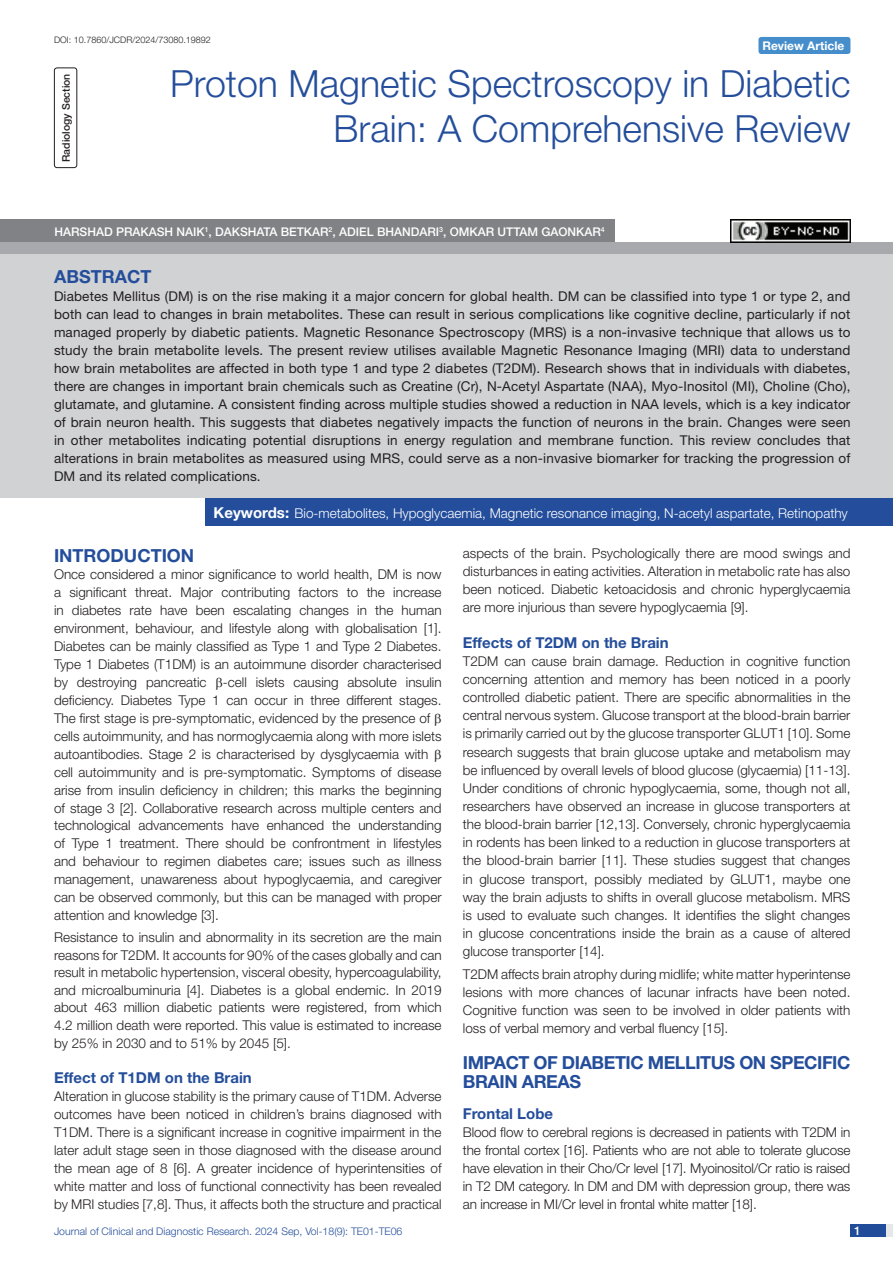
<style>
.page{position:relative;width:893px;height:1263px;background:#fff}
.page>*{position:absolute;margin:0;border:0;box-sizing:border-box;transform-origin:0 0}
.t1{font:300 37.5px/45px "Helvetica Neue";color:#244e9b;text-align:right}
.Heading{font:700 18px/18.8px "Helvetica Neue";letter-spacing:-.025em;color:#244e9b}
.Heading-2{font:700 18px "Helvetica Neue";color:#244e9b}
.Abstract_head{font:700 18px "Helvetica Neue";color:#244e9b}
.HEAD_2{font:700 15px "Helvetica Neue";color:#244e9b}
.Body_text{font:300 13.5px/18px "Helvetica Neue";color:#231f20;text-align:justify}
.Abstract_Text{font:13.5px/18px "Helvetica Neue";letter-spacing:.01em;color:#231f20;text-align:justify}
.Key_words{font:300 13.5px "Helvetica Neue";color:#fff}
.Author{font:500 12px "Helvetica Neue";color:#fff}
.t2{font:700 12px "Helvetica Neue";color:#fff}
.t3{font:300 10.5px "Helvetica Neue";color:#244e9b}
.section{font:500 10.5px "Helvetica Neue";color:#231f20}
.DOI{font:300 9px "Helvetica Neue";color:#231f20}
.s1{font-weight:700;font-size:15px}
</style>
<div class="page">
<div style="left:850px;top:1224px;width:43px;height:13px;background:#e6e7e9"></div>
<div style="left:850px;top:1224px;width:35px;height:13px;background:#214c99"></div>
<div style="left:758px;top:37px;width:92px;height:17px;background:#468ecb;border-radius:3px"></div>
<div style="left:54px;top:68px;width:23px;height:100px;border:1px solid #231f20;border-radius:3px"></div>
<div style="left:0;top:242px;width:893px;height:12px;background:#a8a9ad"></div>
<div style="left:0;top:219px;width:614px;height:23px;background:#808285"></div>
<div style="left:0;top:254px;width:893px;height:244px;background:#d1d2d4"></div>
<div style="left:206px;top:498px;width:687px;height:28px;background:#244e9b"></div>
<img style="left:730px;top:220px;width:120px;height:22px">
<p class="DOI" style="left:54px;top:35px;width:158px">DOI: 10.7860/JCDR/2024/73080.19892</p>
<p class="t2" style="left:762px;top:38px;width:83px">Review Article</p>
<p class="section" style="left:60px;top:162px;width:90px;rotate:-90deg">RADIOLOGY SECTION</p>
<p class="t1" style="left:170px;top:60px;width:682px">Proton Magnetic Spectroscopy in Diabetic<br>Brain: A Comprehensive Review</p>
<p class="Author" style="left:54px;top:224px;width:26px">HARSH</p>
<p class="Author" style="left:96px;top:224px;width:510px">AD PRAKASH NAIK<sup>1</sup>, DAKSHATA BETKAR<sup>2</sup>, ADIEL BHANDAR I<sup>3</sup>, OMKAR UTTAM GAON KAR<sup>4</sup></p>
<p class="Abstract_head" style="left:54px;top:265px;width:99px">ABSTRACT</p>
<p class="Abstract_Text" style="left:54px;top:287px;width:798px">Diabetes Mellitus (DM) is on the rise making it a major concern for global health. DM can be classified into type 1 or type 2, and both can lead to changes in brain metabolites. These can result in serious complications like cognitive decline, particularly if not managed properly by diabetic patients. Magnetic Resonance Spectroscopy (MRS) is a non-invasive technique that allows us to study the brain metabolite levels. The present review utilises available Magnetic Resonance Imaging (MRI) data to understand how brain metabolites are affected in both type 1 and type 2 diabetes (T2DM). Research shows that in individuals with diabetes, there are changes in important brain chemicals such as Creatine (Cr), N-Acetyl Aspartate (NAA), Myo-Inositol (MI), Choline (Cho), glutamate, and glutamine. A consistent finding across multiple studies showed a reduction in NAA levels, which is a key indicator of brain neuron health. This suggests that diabetes negatively impacts the function of neurons in the brain. Changes were seen in other metabolites indicating potential disruptions in energy regulation and membrane function. This review concludes that alterations in brain metabolites as measured using MRS, could serve as a non-invasive biomarker for tracking the progression of DM and its related complications.</p>
<p class="Key_words" style="left:214px;top:504px;width:636px"><span class="s1">Keywords:</span> Bio-metabolites, Hypoglycaemia, Magnetic resonance imaging, N-acetyl aspartate, Retinopathy</p>
<p class="Heading-2" style="left:54px;top:544px;width:142px">INTRODUCTION</p>
<p class="Body_text" style="left:54px;top:565px;width:389px;text-align:left">Once considered a minor significance to world health, DM is now a significant threat. Major contributing factors to the increase in diabetes rate have been escalating changes in the human environment, behaviour, and lifestyle along with globalisation [1].<br>Diabetes can be mainly classified as Type 1 and Type 2 Diabetes.<br>Type 1 Diabetes (T1DM) is an autoimmune disorder characterised by destroying pancreatic -cell islets causing absolute insulin deficiency. Diabetes Type 1 can occur in three different stages.<br>The first stage is pre-symptomatic, evidenced by the presence of cells autoimmunity, and has normoglycaemia along with more islets autoantibodies. Stage 2 is characterised by dysglycaemia with cell autoimmunity and is pre-symptomatic. Symptoms of disease arise from insulin deficiency in children; this marks the beginning of stage 3 [2]. Collaborative research across multiple centers and technological advancements have enhanced the understanding of Type 1 treatment. There should be confrontment in lifestyles and behaviour to regimen diabetes care; issues such as illness management, unawareness about hypoglycaemia, and caregiver can be observed commonly, but this can be managed with proper attention and knowledge [3].</p>
<p class="Body_text" style="left:54px;top:928px;width:389px;line-height:17.5px">Resistance to insulin and abnormality in its secretion are the main reasons for T2DM. It accounts for 90% of the cases globally and can result in metabolic hypertension, visceral obesity, hypercoagulability, and microalbuminuria [4]. Diabetes is a global endemic. In 2019 about 463 million diabetic patients were registered, from which 4.2 million death were reported. This value is estimated to increase by 25% in 2030 and to 51% by 2045 [5].</p>
<p class="HEAD_2" style="left:54px;top:1069px;width:199px">Effect of T1DM on the Brain</p>
<p class="Body_text" style="left:54px;top:1087px;width:389px">Alteration in glucose stability is the primary cause of T1DM. Adverse outcomes have been noticed in children’s brains diagnosed with T1DM. There is a significant increase in cognitive impairment in the later adult stage seen in those diagnosed with the disease around the mean age of 8 [6]. A greater incidence of hyperintensities of white matter and loss of functional connectivity has been revealed by MRI studies [7,8]. Thus, it affects both the structure and practical</p>
<p class="Body_text" style="left:463px;top:544px;width:389px">aspects of the brain. Psychologically there are mood swings and disturbances in eating activities. Alteration in metabolic rate has also been noticed. Diabetic ketoacidosis and chronic hyperglycaemia are more injurious than severe hypoglycaemia [9].</p>
<p class="HEAD_2" style="left:463px;top:633px;width:207px">Effects of T2DM on the Brain</p>
<p class="Body_text" style="left:463px;top:652px;width:389px">T2DM can cause brain damage. Reduction in cognitive function concerning attention and memory has been noticed in a poorly controlled diabetic patient. There are specific abnormalities in the central nervous system. Glucose transport at the blood-brain barrier is primarily carried out by the glucose transporter GLUT1 [10]. Some research suggests that brain glucose uptake and metabolism may be influenced by overall levels of blood glucose (glycaemia) [11-13].<br>Under conditions of chronic hypoglycaemia, some, though not all, researchers have observed an increase in glucose transporters at the blood-brain barrier [12,13]. Conversely, chronic hyperglycaemia in rodents has been linked to a reduction in glucose transporters at the blood-brain barrier [11]. These studies suggest that changes in glucose transport, possibly mediated by GLUT1, maybe one way the brain adjusts to shifts in overall glucose metabolism. MRS is used to evaluate such changes. It identifies the slight changes in glucose concentrations inside the brain as a cause of altered glucose transporter [14].</p>
<p class="Body_text" style="left:463px;top:964px;width:389px">T2DM affects brain atrophy during midlife; white matter hyperintense lesions with more chances of lacunar infracts have been noted.<br>Cognitive function was seen to be involved in older patients with loss of verbal memory and verbal fluency [15].</p>
<p class="Heading" style="left:463px;top:1053px;width:389px">IMPACT OF DIABETIC MELLITUS ON SPECIFIC<br>BRAIN AREAS</p>
<p class="HEAD_2" style="left:463px;top:1104px;width:92px">Frontal Lobe</p>
<p class="Body_text" style="left:463px;top:1123px;width:389px">Blood flow to cerebral regions is decreased in patients with T2DM in the frontal cortex [16]. Patients who are not able to tolerate glucose have elevation in their Cho/Cr level [17]. Myoinositol/Cr ratio is raised in T2 DM category. In DM and DM with depression group, there was an increase in MI/Cr level in frontal white matter [18].</p>
<p class="t3" style="left:54px;top:1225px;width:350px">Journal of Clinical and Diagnostic Research. 2024 Sep, Vol-18(9): TE01-TE06</p>
<p class="Author" style="left:854px;top:1223px;width:8px">1</p>
</div>
